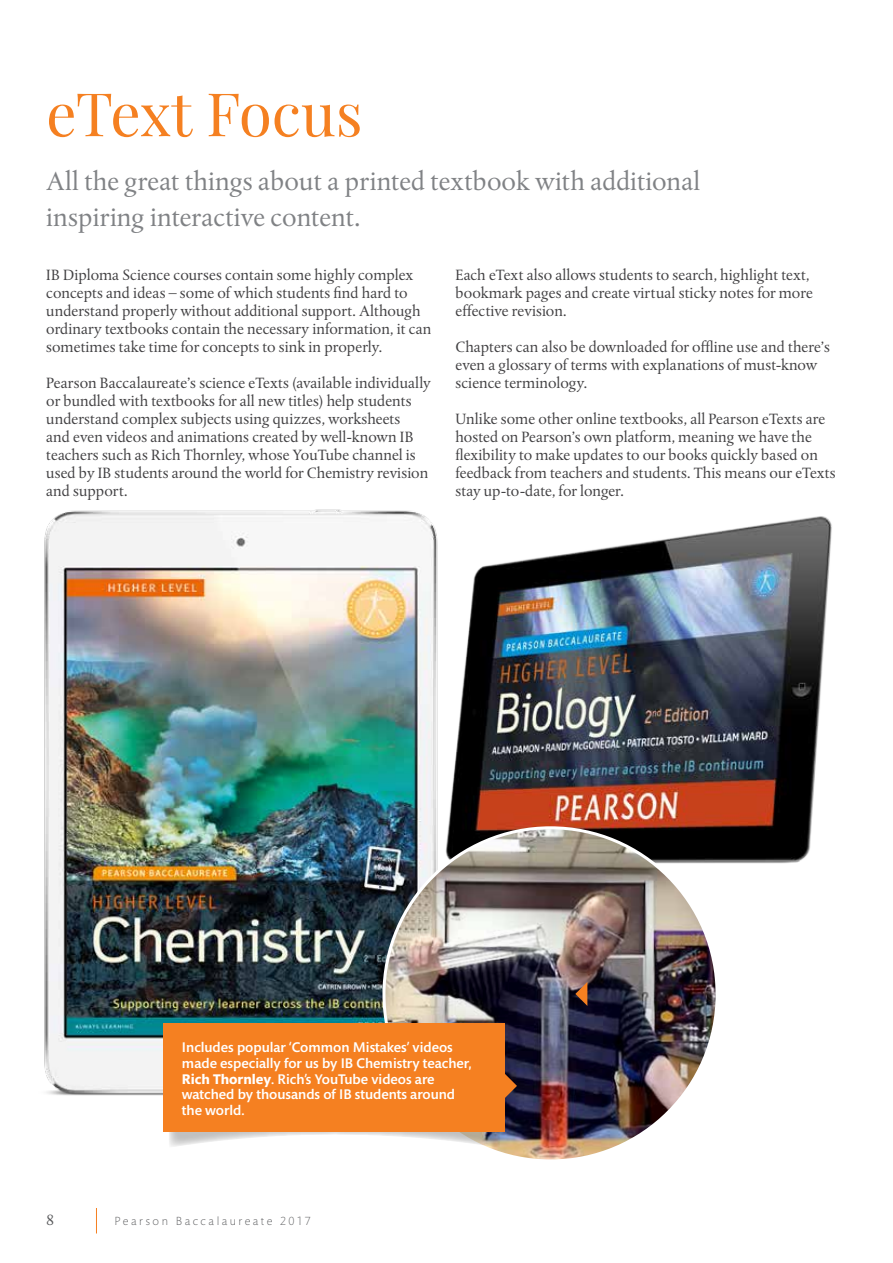
<style>
.page{position:relative;width:893px;height:1263px;background:#fff}
.page>*{position:absolute;margin:0;border:0;box-sizing:border-box;transform-origin:0 0}
.t1{font:60px "Playfair Display";letter-spacing:-.005em;color:#f58021}
.t2{font:27px/36px "Albertina MT Pro";color:#808285}
.t3{font:15.75px/18px "Albertina MT Pro";color:#414042}
.t4{font:15.75px "Albertina MT Pro";color:#58595b}
.t5{font:500 14.25px/15.8px "Mundo Sans Pro";color:#fff}
.t6{font:300 12px "Mundo Sans Pro";letter-spacing:.21em;color:#58595b}
.s1{font-weight:700}
</style>
<div class="page">
<img style="left:44px;top:509px;width:362px;height:623px">
<img style="left:376px;top:509px;width:456px;height:400px">
<img style="left:384px;top:828px;width:333px;height:333px;border-radius:165px">
<svg style="left:575px;top:982px;width:12px;height:24px"></svg>
<div style="left:164px;top:1024px;width:341px;height:108px;background:#f58021"></div>
<svg style="left:169px;top:1057px;width:348px;height:91px"></svg>
<svg style="left:96px;top:1208px;width:1px;height:25px"></svg>
<h1 class="t1" style="left:46px;top:76px;width:318px">eText Focus</h1>
<h2 class="t2" style="left:46px;top:164px;width:656px">All the great things about a printed textbook with additional inspiring interactive content.</h2>
<p class="t3" style="left:46px;top:266px;width:387px">IB Diploma Science courses contain some highly complex concepts and ideas – some of which students find hard to understand properly without additional support. Although ordinary textbooks contain the necessary information, it can sometimes take time for concepts to sink in properly.</p>
<p class="t3" style="left:46px;top:374px;width:386px">Pearson Baccalaureate’s science eTexts (available individually or bundled with textbooks for all new titles) help students understand complex subjects using quizzes, worksheets<br>and even videos and animations created by well-known IB teachers such as Rich Thornley, whose YouTube channel is used by IB students around the world for Chemistry revision and support.</p>
<p class="t3" style="left:455px;top:266px;width:359px">Each eText also allows students to search, highlight text, bookmark pages and create virtual sticky notes for more effective revision.</p>
<p class="t3" style="left:455px;top:338px;width:376px">Chapters can also be downloaded for offline use and there’s even a glossary of terms with explanations of must-know science terminology.</p>
<p class="t3" style="left:455px;top:410px;width:382px">Unlike some other online textbooks, all Pearson eTexts are hosted on Pearson’s own platform, meaning we have the flexibility to make updates to our books quickly based on feedback from teachers and students. This means our eTexts stay up-to-date, for longer.</p>
<p class="t5" style="left:182px;top:1039px;width:291px">Includes popular ‘Common Mistakes’ videos made especially for us by IB Chemistry teacher, <span class="s1">Rich Thornley</span>. Rich’s YouTube videos are watched by thousands of IB students around the world.</p>
<p class="t4" style="left:46px;top:1211px;width:9px">8</p>
<p class="t6" style="left:114px;top:1214px;width:198px">Pearson Baccalaureate 2017</p>
</div>
